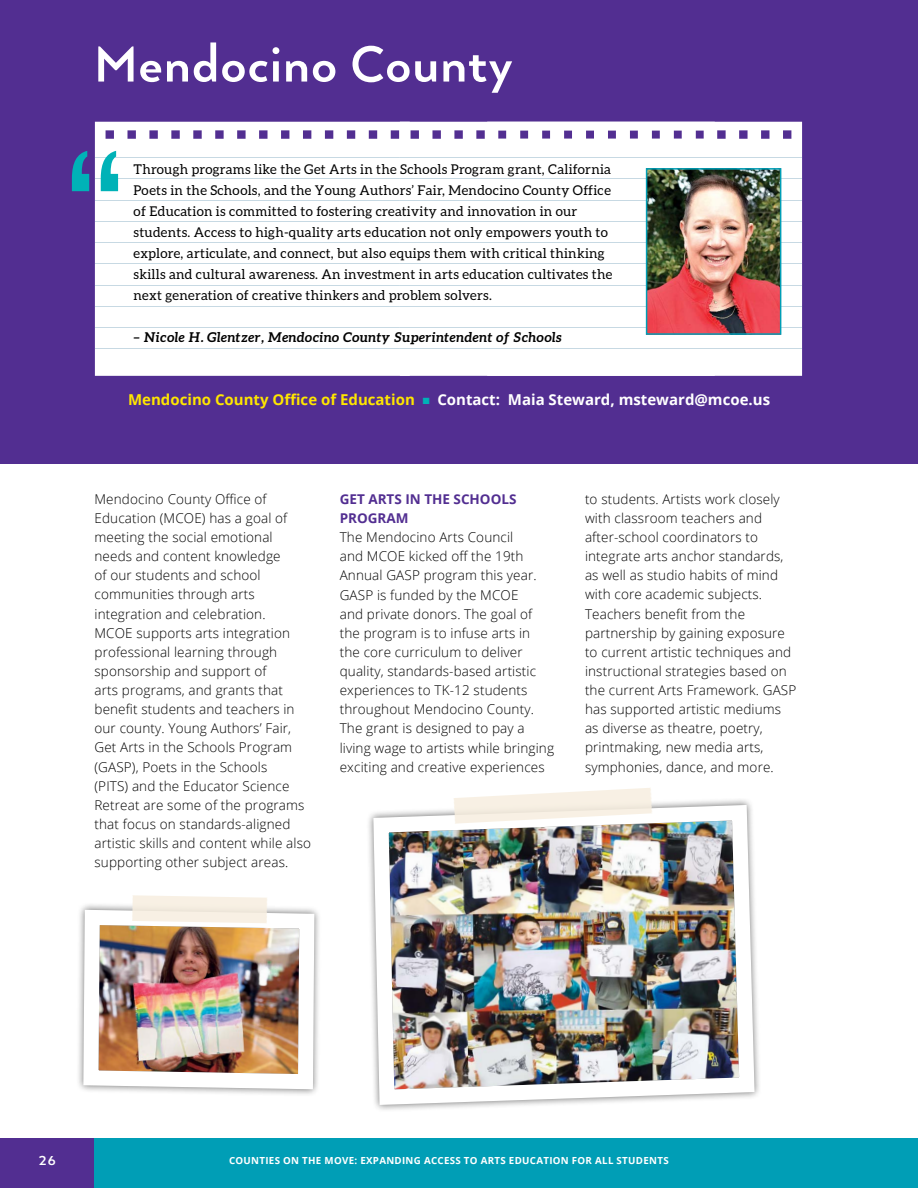
<style>
.page{position:relative;width:918px;height:1188px;background:#fff}
.page>*{position:absolute;margin:0;border:0;box-sizing:border-box;transform-origin:0 0}
.t1{font:700 58.5px "Arquitecta";letter-spacing:.02em;color:#fff}
.t2{font:700 15px "Open Sans";color:#fff}
.t3{font:700 15px "Arquitecta";color:#fff}
.t4{font:300 13.5px/19.2px "Open Sans";letter-spacing:.01em;color:#000}
.t5{font:13.5px/21px "Aleo";letter-spacing:.02em;color:#000}
.t6{font:italic 700 13.5px "Aleo";letter-spacing:.02em;color:#000}
.t7{font:700 13.5px/19.2px "Open Sans";color:#522e91}
.t8{font:700 9.75px "Open Sans";letter-spacing:.03em;color:#fff}
.s1{color:#ffe600}
.s2{color:#00b2b7}
</style>
<div class="page">
<div style="left:94px;top:1138px;width:824px;height:50px;background:#009eb6"></div>
<div style="left:0;top:1138px;width:94px;height:50px;background:#522e91"></div>
<div style="left:0;top:0;width:918px;height:464px;background:#522e91"></div>
<div style="left:322px;top:122px;width:78px;height:254px;background:#fff"></div>
<hr style="left:95px;top:348px;width:315px;height:1px;background:#c7d9e3">
<hr style="left:95px;top:327px;width:315px;height:1px;background:#c7d9e3">
<hr style="left:95px;top:306px;width:315px;height:1px;background:#c7d9e3">
<hr style="left:95px;top:285px;width:315px;height:1px;background:#c7d9e3">
<hr style="left:95px;top:263px;width:315px;height:1px;background:#c7d9e3">
<hr style="left:95px;top:242px;width:315px;height:1px;background:#c7d9e3">
<hr style="left:95px;top:221px;width:315px;height:1px;background:#c7d9e3">
<hr style="left:95px;top:200px;width:315px;height:1px;background:#c7d9e3">
<hr style="left:95px;top:178px;width:315px;height:1px;background:#c7d9e3">
<hr style="left:95px;top:157px;width:315px;height:1px;background:#c7d9e3">
<div style="left:400px;top:122px;width:87px;height:254px;background:#fff"></div>
<hr style="left:400px;top:348px;width:315px;height:1px;background:#c7d9e3">
<hr style="left:400px;top:327px;width:315px;height:1px;background:#c7d9e3">
<hr style="left:400px;top:306px;width:315px;height:1px;background:#c7d9e3">
<hr style="left:400px;top:285px;width:315px;height:1px;background:#c7d9e3">
<hr style="left:400px;top:263px;width:315px;height:1px;background:#c7d9e3">
<hr style="left:400px;top:242px;width:315px;height:1px;background:#c7d9e3">
<hr style="left:400px;top:221px;width:315px;height:1px;background:#c7d9e3">
<hr style="left:400px;top:200px;width:315px;height:1px;background:#c7d9e3">
<hr style="left:400px;top:178px;width:315px;height:1px;background:#c7d9e3">
<hr style="left:400px;top:157px;width:315px;height:1px;background:#c7d9e3">
<div style="left:487px;top:122px;width:315px;height:254px;background:#fff"></div>
<hr style="left:487px;top:348px;width:315px;height:1px;background:#c7d9e3">
<hr style="left:487px;top:327px;width:315px;height:1px;background:#c7d9e3">
<hr style="left:487px;top:306px;width:315px;height:1px;background:#c7d9e3">
<hr style="left:487px;top:285px;width:315px;height:1px;background:#c7d9e3">
<hr style="left:487px;top:263px;width:315px;height:1px;background:#c7d9e3">
<hr style="left:487px;top:242px;width:315px;height:1px;background:#c7d9e3">
<hr style="left:487px;top:221px;width:315px;height:1px;background:#c7d9e3">
<hr style="left:487px;top:200px;width:315px;height:1px;background:#c7d9e3">
<hr style="left:487px;top:178px;width:315px;height:1px;background:#c7d9e3">
<hr style="left:487px;top:157px;width:315px;height:1px;background:#c7d9e3">
<img style="left:649px;top:171px;width:129px;height:161px">
<div style="left:646px;top:168px;width:135px;height:167px;border:2px solid #009eb6"></div>
<svg style="left:72px;top:159px;width:4px;height:32px"></svg>
<svg style="left:76px;top:121px;width:246px;height:973px"></svg>
<svg style="left:132px;top:895px;width:135px;height:28px"></svg>
<img style="left:368px;top:799px;width:391px;height:311px">
<svg style="left:454px;top:788px;width:198px;height:36px"></svg>
<h1 class="t1" style="left:94px;top:28px;width:420px">Mendocino County</h1>
<p class="t5" style="left:134px;top:158px;width:480px">Through programs like the Get Arts in the Schools Program grant, California Poets in the Schools, and the Young Authors’ Fair, Mendocino County Office of Education is committed to fostering creativity and innovation in our students. Access to high-quality arts education not only empowers youth to explore, articulate, and connect, but also equips them with critical thinking skills and cultural awareness. An investment in arts education cultivates the next generation of creative thinkers and problem solvers.</p>
<p class="t6" style="left:134px;top:329px;width:430px">– Nicole H. Glentzer, Mendocino County Superintendent of Schools</p>
<p class="t2" style="left:128px;top:389px;width:644px"><span class="s1">Mendocino County Office of Education</span> <span class="s2">■</span> Contact: Maia Steward, msteward@mcoe.us</p>
<p class="t4" style="left:94px;top:489px;width:218px">Mendocino County Office of<br>Education (MCOE) has a goal of meeting the social emotional needs and content knowledge<br>of our students and school communities through arts integration and celebration.<br>MCOE supports arts integration professional learning through sponsorship and support of<br>arts programs, and grants that benefit students and teachers in our county. Young Authors’ Fair,<br>Get Arts in the Schools Program (GASP), Poets in the Schools<br>(PITS) and the Educator Science<br>Retreat are some of the programs that focus on standards-aligned artistic skills and content while also supporting other subject areas.</p>
<p class="t7" style="left:340px;top:489px;width:178px">GET ARTS IN THE SCHOOLS<br>PROGRAM</p>
<p class="t4" style="left:340px;top:527px;width:216px">The Mendocino Arts Council<br>and MCOE kicked off the 19th<br>Annual GASP program this year.<br>GASP is funded by the MCOE<br>and private donors. The goal of the program is to infuse arts in<br>the core curriculum to deliver quality, standards-based artistic experiences to TK-12 students throughout Mendocino County.<br>The grant is designed to pay a living wage to artists while bringing exciting and creative experiences</p>
<p class="t4" style="left:585px;top:489px;width:213px">to students. Artists work closely with classroom teachers and after-school coordinators to integrate arts anchor standards, as well as studio habits of mind with core academic subjects.<br>Teachers benefit from the partnership by gaining exposure to current artistic techniques and instructional strategies based on the current Arts Framework. GASP has supported artistic mediums as diverse as theatre, poetry, printmaking, new media arts, symphonies, dance, and more.</p>
<p class="t3" style="left:39px;top:1151px;width:18px">26</p>
<p class="t8" style="left:229px;top:1153px;width:441px">COUNTIES ON THE MOVE: EXPANDING ACCESS TO ARTS EDUCATION FOR ALL STUDENTS</p>
</div>
